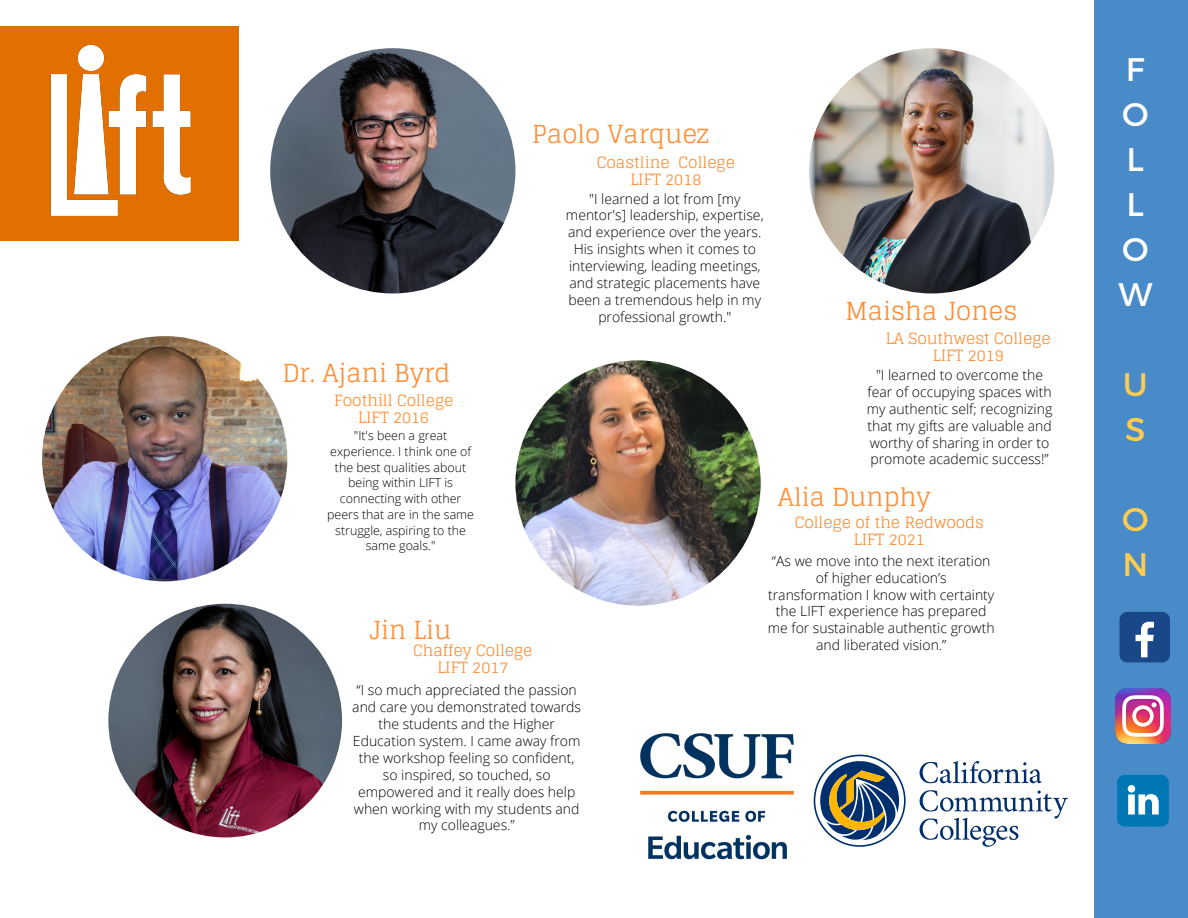
<style>
.page{position:relative;width:1188px;height:918px;background:#fff}
.page>*{position:absolute;margin:0;border:0;box-sizing:border-box;transform-origin:0 0}
.t1{font:32.7px/45px "Montserrat";color:#fff}
.t2{font:32.7px/45px "Montserrat";color:#ffcc4d}
.t3{font:24.9px "Glegoo";color:#ff8e34}
.t4{font:15.6px/16.8px "Glegoo";color:#ff8e34;text-align:center}
.t5{font:300 13.95px/16.8px "Open Sans";color:#000;text-align:center}
.t6{font:300 12.45px/15.8px "Open Sans";color:#000;text-align:center}
</style>
<div class="page">
<div style="left:0;top:26px;width:239px;height:215px;background:#e17000"></div>
<div style="left:1095px;top:0;width:93px;height:918px;background:#498ac8"></div>
<img style="left:270px;top:48px;width:245px;height:245px;border-radius:50%">
<img style="left:108px;top:604px;width:234px;height:233px;border-radius:50%">
<img style="left:50px;top:44px;width:141px;height:172px">
<img style="left:809px;top:48px;width:245px;height:245px;border-radius:50%">
<img style="left:42px;top:336px;width:245px;height:245px;border-radius:50%">
<img style="left:515px;top:360px;width:246px;height:246px;border-radius:50%">
<img style="left:1115px;top:688px;width:56px;height:55px">
<svg style="left:1117px;top:775px;width:52px;height:52px;background:#2e8fc2"></svg>
<div style="left:1120px;top:612px;width:50px;height:50px;background:#1a4789;border-radius:8px"></div>
<svg style="left:1136px;top:622px;width:18px;height:35px"></svg>
<svg style="left:814px;top:755px;width:92px;height:92px"></svg>
<svg style="left:920px;top:790px;width:148px;height:57px"></svg>
<svg style="left:920px;top:761px;width:122px;height:22px"></svg>
<img style="left:640px;top:733px;width:154px;height:127px">
<h2 class="t3" style="left:532px;top:120px;width:179px">Paolo Varquez</h2>
<h2 class="t3" style="left:282px;top:358px;width:169px">Dr. Ajani Byrd</h2>
<p class="t4" style="left:334px;top:392px;width:121px">Foothill College<br>LIFT 2016</p>
<p class="t6" style="left:327px;top:427px;width:148px">"It's been a great experience. I think one of the best qualities about being within LIFT is connecting with other peers that are in the same struggle, aspiring to the same goals."</p>
<h2 class="t3" style="left:369px;top:615px;width:83px">Jin Liu</h2>
<p class="t4" style="left:413px;top:642px;width:121px">Chaffey College<br>LIFT 2017</p>
<p class="t4" style="left:597px;top:154px;width:140px">Coastline College<br>LIFT 2018</p>
<p class="t5" style="left:566px;top:190px;width:199px">"I learned a lot from [my mentor's] leadership, expertise, and experience over the years.<br>His insights when it comes to interviewing, leading meetings, and strategic placements have been a tremendous help in my professional growth."</p>
<h2 class="t3" style="left:846px;top:297px;width:173px">Maisha Jones</h2>
<p class="t4" style="left:886px;top:330px;width:166px">LA Southwest College<br>LIFT 2019</p>
<p class="t5" style="left:867px;top:366px;width:187px">"I learned to overcome the fear of occupying spaces with my authentic self; recognizing that my gifts are valuable and worthy of sharing in order to promote academic success!”</p>
<h2 class="t3" style="left:778px;top:483px;width:154px">Alia Dunphy</h2>
<p class="t4" style="left:795px;top:514px;width:191px">College of the Redwoods<br>LIFT 2021</p>
<p class="t5" style="left:768px;top:552px;width:228px">“As we move into the next iteration of higher education’s transformation I know with certainty the LIFT experience has prepared me for sustainable authentic growth and liberated vision.”</p>
<p class="t5" style="left:352px;top:682px;width:230px">“I so much appreciated the passion and care you demonstrated towards the students and the Higher<br>Education system. I came away from the workshop feeling so confident, so inspired, so touched, so empowered and it really does help when working with my students and my colleagues.”</p>
<h1 class="t1" style="left:1118px;top:45px;width:35px">F<br>O<br>L<br>L<br>O<br>W</h1>
<h1 class="t2" style="left:1123px;top:360px;width:26px">U<br>S</h1>
<h1 class="t2" style="left:1122px;top:495px;width:28px">O<br>N</h1>
</div>
